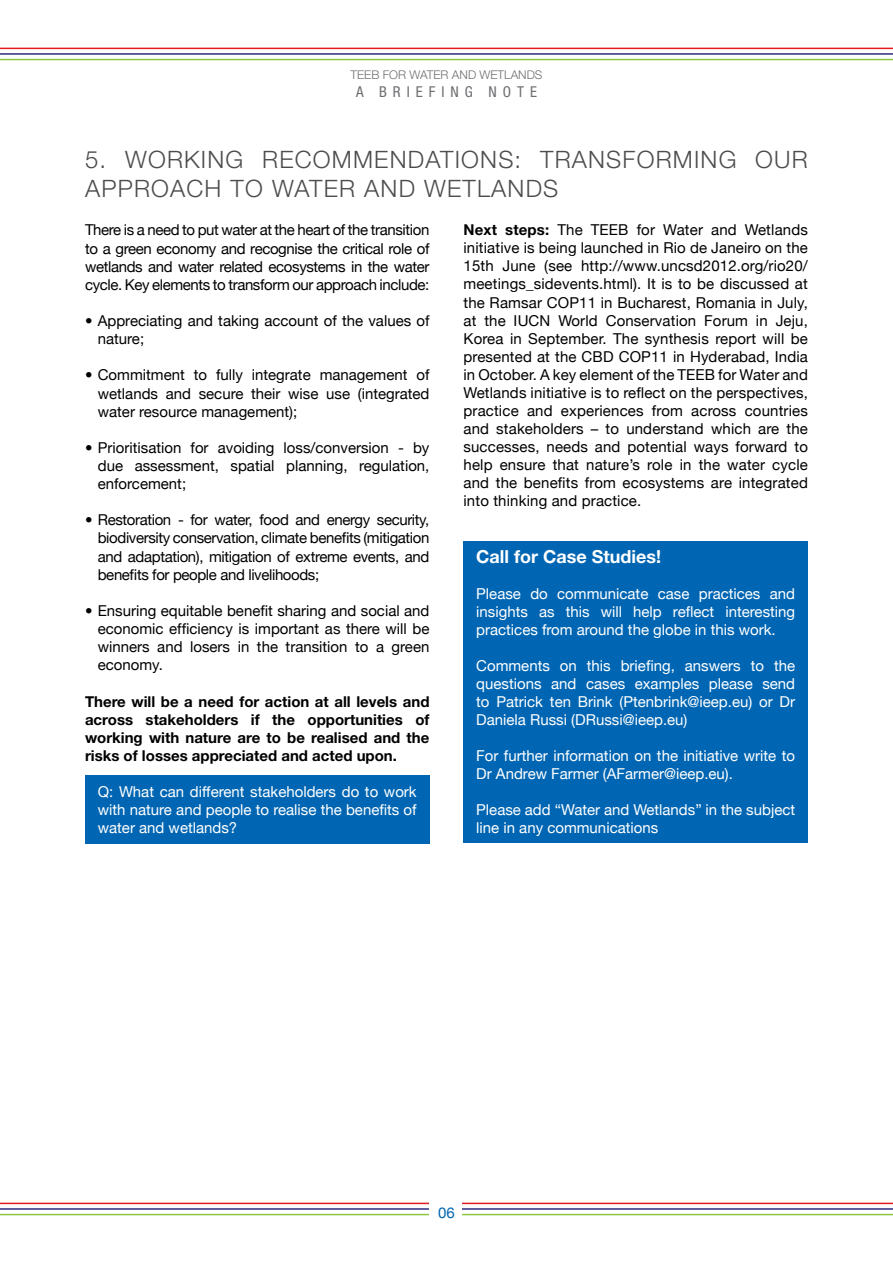
<style>
.page{position:relative;width:893px;height:1263px;background:#fff}
.page>*{position:absolute;margin:0;border:0;box-sizing:border-box;transform-origin:0 0}
.t1{font:300 24px/28.8px "Helvetica Neue";letter-spacing:.05em;color:#4d4d4f}
.t2{font:700 18px "Helvetica Neue";color:#fff}
.t3{font:15px/18px "Helvetica Neue";color:#000;text-align:justify}
.t4{font:15px/18px "Helvetica Neue";color:#fff;text-align:justify}
.t5{font:700 15px/18.1px "Helvetica Neue";color:#000;text-align:justify}
.t6{font:condensed 15px "Helvetica Neue";color:#6d6e71}
.t7{font:15px "Helvetica Neue";color:#0066b3}
.t8{font:300 12px "Helvetica Neue";color:#6d6e71}
.s1{font-weight:700}
</style>
<div class="page">
<div style="left:85px;top:775px;width:344px;height:68px;background:#0066b3"></div>
<div style="left:463px;top:541px;width:345px;height:302px;background:#0066b3"></div>
<hr style="left:0;top:59px;width:893px;height:1px;background:#8dc63f">
<hr style="left:0;top:48px;width:893px;height:1px;background:#e11b22">
<hr style="left:0;top:53px;width:893px;height:2px;background:#2c2b7c">
<hr style="left:0;top:1214px;width:893px;height:1px;background:#8dc63f">
<hr style="left:0;top:1203px;width:893px;height:1px;background:#e11b22">
<hr style="left:0;top:1208px;width:893px;height:2px;background:#2c2b7c">
<div style="left:429px;top:1195px;width:33px;height:68px;background:#fff"></div>
<p class="t8" style="left:350px;top:67px;width:41px">TEEB FOR</p>
<p class="t8" style="left:409px;top:67px;width:103px">WATER AN D WETLAN</p>
<p class="t8" style="left:527px;top:67px;width:17px">DS</p>
<p class="t6" style="left:356px;top:83px;width:48px">A B RIE</p>
<p class="t6" style="left:429px;top:83px;width:87px">FIN G NOTE</p>
<h1 class="t1" style="left:85px;top:144px;width:724px">5. WORKING RECOMMENDATIONS: TRANSFORMING OUR<br>APPROACH TO WATER AND WETLANDS</h1>
<p class="t3" style="left:85px;top:221px;width:346px">There is a need to put water at the heart of the transition to a green economy and recognise the critical role of wetlands and water related ecosystems in the water cycle. Key elements to transform our approach include:</p>
<p class="t3" style="left:98px;top:311px;width:333px;text-indent:-13px">• Appreciating and taking account of the values of nature;</p>
<p class="t3" style="left:98px;top:366px;width:333px;text-indent:-13px">• Commitment to fully integrate management of wetlands and secure their wise use (integrated water resource management);</p>
<p class="t3" style="left:98px;top:438px;width:333px;text-indent:-13px">• Prioritisation for avoiding loss/conversion - by due assessment, spatial planning, regulation, enforcement;</p>
<p class="t3" style="left:98px;top:511px;width:333px;text-indent:-13px">• Restoration - for water, food and energy security, biodiversity conservation, climate benefits (mitigation and adaptation), mitigation of extreme events, and benefits for people and livelihoods;</p>
<p class="t3" style="left:98px;top:601px;width:333px;text-indent:-13px">• Ensuring equitable benefit sharing and social and economic efficiency is important as there will be winners and losers in the transition to a green economy.</p>
<p class="t5" style="left:85px;top:692px;width:346px">There will be a need for action at all levels and across stakeholders if the opportunities of working with nature are to be realised and the risks of losses appreciated and acted upon.</p>
<p class="t4" style="left:98px;top:782px;width:320px">Q: What can different stakeholders do to work with nature and people to realise the benefits of water and wetlands?</p>
<p class="t3" style="left:463px;top:221px;width:346px"><span class="s1">Next steps:</span> The TEEB for Water and Wetlands initiative is being launched in Rio de Janeiro on the 15th June (see http://www.uncsd2012.org/rio20/ meetings_sidevents.html). It is to be discussed at the Ramsar COP11 in Bucharest, Romania in July, at the IUCN World Conservation Forum in Jeju, Korea in September. The synthesis report will be presented at the CBD COP11 in Hyderabad, India in October. A key element of the TEEB for Water and Wetlands initiative is to reflect on the perspectives, practice and experiences from across countries and stakeholders – to understand which are the successes, needs and potential ways forward to help ensure that nature’s role in the water cycle and the benefits from ecosystems are integrated into thinking and practice.</p>
<p class="t2" style="left:476px;top:545px;width:186px">Call for Case Studies!</p>
<p class="t4" style="left:476px;top:584px;width:320px">Please do communicate case practices and insights as this will help reflect interesting practices from around the globe in this work.</p>
<p class="t4" style="left:476px;top:657px;width:320px">Comments on this briefing, answers to the questions and cases examples please send to Patrick ten Brink (Ptenbrink@ieep.eu) or Dr Daniela Russi (DRussi@ieep.eu)</p>
<p class="t4" style="left:476px;top:747px;width:320px">For further information on the initiative write to<br>Dr Andrew Farmer (AFarmer@ieep.eu).</p>
<p class="t4" style="left:476px;top:801px;width:320px">Please add “Water and Wetlands” in the subject line in any communications</p>
<p class="t7" style="left:438px;top:1203px;width:18px">06</p>
</div>
